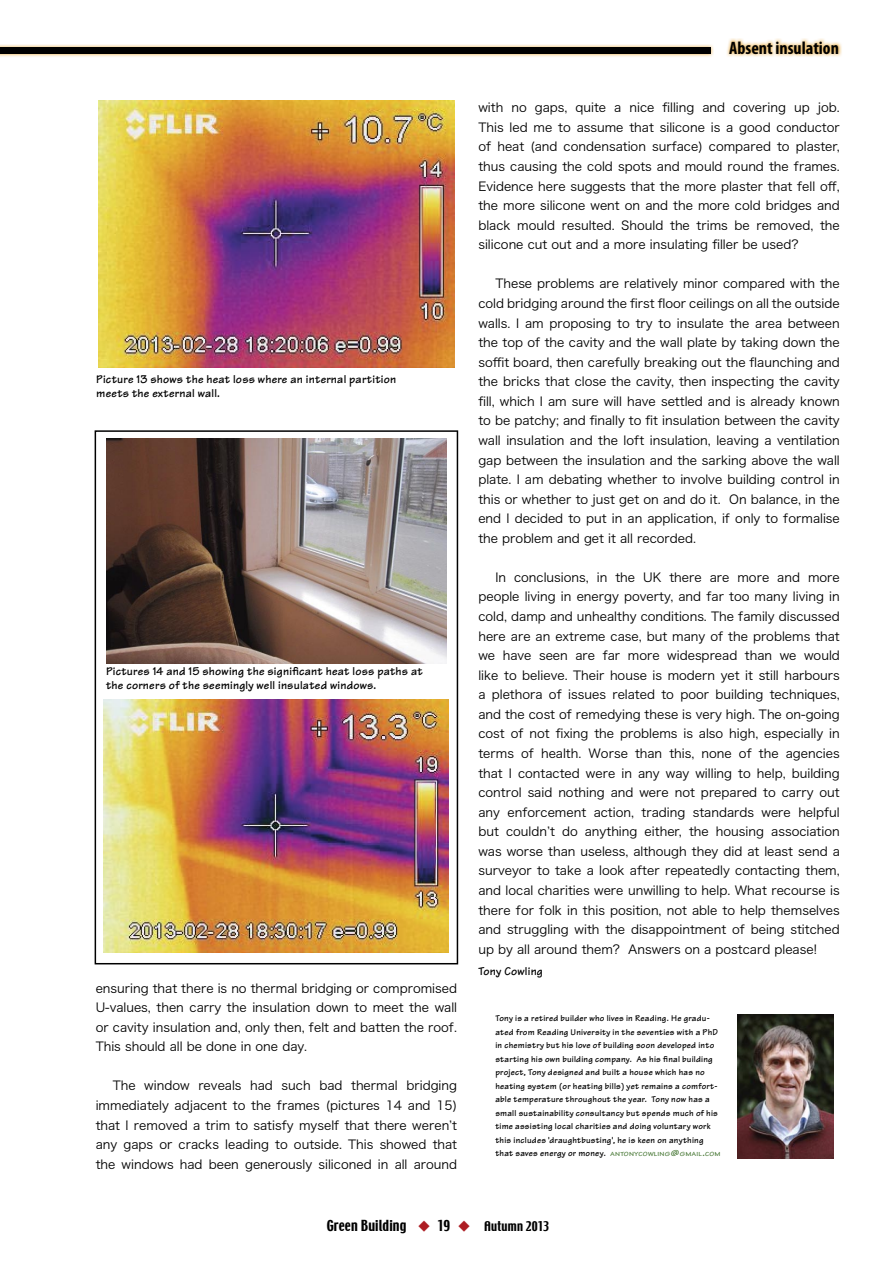
<style>
.page{position:relative;width:893px;height:1263px;background:#fff}
.page>*{position:absolute;margin:0;border:0;box-sizing:border-box;transform-origin:0 0}
.t1{font:700 condensed 18px "Myriad Pro";color:#000}
.t2{font:13.5px "Techno";letter-spacing:.01em;color:#000}
.t3{font:12.3px/19.5px "Hira Kaku Pro W3";color:#000;text-align:justify}
.t4{font:700 12px/13.5px "Tekton";letter-spacing:.02em;color:#000}
.t5{font:700 9px/13.5px "Tekton";letter-spacing:.025em;color:#000}
.s1{font-size:6.3px;color:#4d7c3b}
.s2{color:#4d7c3b}
.s3{color:#ad1d23}
.s4{font-size:12px}
</style>
<div class="page">
<img style="left:0;top:45px;width:714px;height:12px">
<div style="left:0;top:48px;width:710px;height:6px;background:#000"></div>
<img style="left:727px;top:38px;width:115px;height:19px">
<img style="left:737px;top:1015px;width:96px;height:144px">
<svg style="left:95px;top:430px;width:363px;height:534px"></svg>
<img style="left:103px;top:700px;width:346px;height:252px">
<img style="left:106px;top:439px;width:340px;height:225px">
<img style="left:98px;top:100px;width:357px;height:267px">
<p class="t4" style="left:96px;top:373px;width:301px">Picture 13 shows the heat loss where an internal partition meets the external wall.</p>
<p class="t4" style="left:106px;top:665px;width:318px">Pictures 14 and 15 showing the significant heat loss paths at the corners of the seemingly well insulated windows.</p>
<p class="t3" style="left:96px;top:977px;width:363px">ensuring that there is no thermal bridging or compromised U-values, then carry the insulation down to meet the wall or cavity insulation and, only then, felt and batten the roof.<br>This should all be done in one day.</p>
<p class="t3" style="left:96px;top:1075px;width:363px;text-indent:17px">The window reveals had such bad thermal bridging immediately adjacent to the frames (pictures 14 and 15) that I removed a trim to satisfy myself that there werenʼt any gaps or cracks leading to outside. This showed that the windows had been generously siliconed in all around</p>
<h1 class="t1" style="left:729px;top:36px;width:111px">Absent insulation</h1>
<p class="t3" style="left:478px;top:97px;width:363px">with no gaps, quite a nice filling and covering up job.<br>This led me to assume that silicone is a good conductor of heat (and condensation surface) compared to plaster, thus causing the cold spots and mould round the frames.<br>Evidence here suggests that the more plaster that fell off, the more silicone went on and the more cold bridges and black mould resulted. Should the trims be removed, the silicone cut out and a more insulating filler be used?</p>
<p class="t3" style="left:478px;top:273px;width:363px;text-indent:17px">These problems are relatively minor compared with the cold bridging around the first floor ceilings on all the outside walls. I am proposing to try to insulate the area between the top of the cavity and the wall plate by taking down the soffit board, then carefully breaking out the flaunching and the bricks that close the cavity, then inspecting the cavity fill, which I am sure will have settled and is already known to be patchy; and finally to fit insulation between the cavity wall insulation and the loft insulation, leaving a ventilation gap between the insulation and the sarking above the wall plate. I am debating whether to involve building control in this or whether to just get on and do it. On balance, in the end I decided to put in an application, if only to formalise the problem and get it all recorded.</p>
<p class="t3" style="left:478px;top:567px;width:363px;text-indent:17px">In conclusions, in the UK there are more and more people living in energy poverty, and far too many living in cold, damp and unhealthy conditions. The family discussed here are an extreme case, but many of the problems that we have seen are far more widespread than we would like to believe. Their house is modern yet it still harbours a plethora of issues related to poor building techniques, and the cost of remedying these is very high. The on-going cost of not fixing the problems is also high, especially in terms of health. Worse than this, none of the agencies that I contacted were in any way willing to help, building control said nothing and were not prepared to carry out any enforcement action, trading standards were helpful but couldnʼt do anything either, the housing association was worse than useless, although they did at least send a surveyor to take a look after repeatedly contacting them, and local charities were unwilling to help. What recourse is there for folk in this position, not able to help themselves and struggling with the disappointment of being stitched up by all around them? Answers on a postcard please!</p>
<p class="t4" style="left:478px;top:965px;width:66px">Tony Cowling</p>
<p class="t5" style="left:495px;top:1012px;width:227px">Tony is a retired builder who lives in Reading. He gradu&shy;ated from Reading University in the seventies with a PhD in chemistry but his love of building soon developed into starting his own building company. As his final building project, Tony designed and built a house which has no heating system (or heating bills) yet remains a comfort&shy;able temperature throughout the year. Tony now has a small sustainability consultancy but spends much of his time assisting local charities and doing voluntary work this includes 'draughtbusting', he is keen on anything that saves energy or money. <span class="s1">ANTONYCOWLING</span><span class="s2">@</span><span class="s1">GMAIL</span><span class="s2">.</span><span class="s1">COM</span></p>
<p class="t2" style="left:327px;top:1217px;width:224px">Green Building <span class="s3">◆</span> 19 <span class="s3">◆</span> <span class="s4">Autumn 2013</span></p>
</div>
